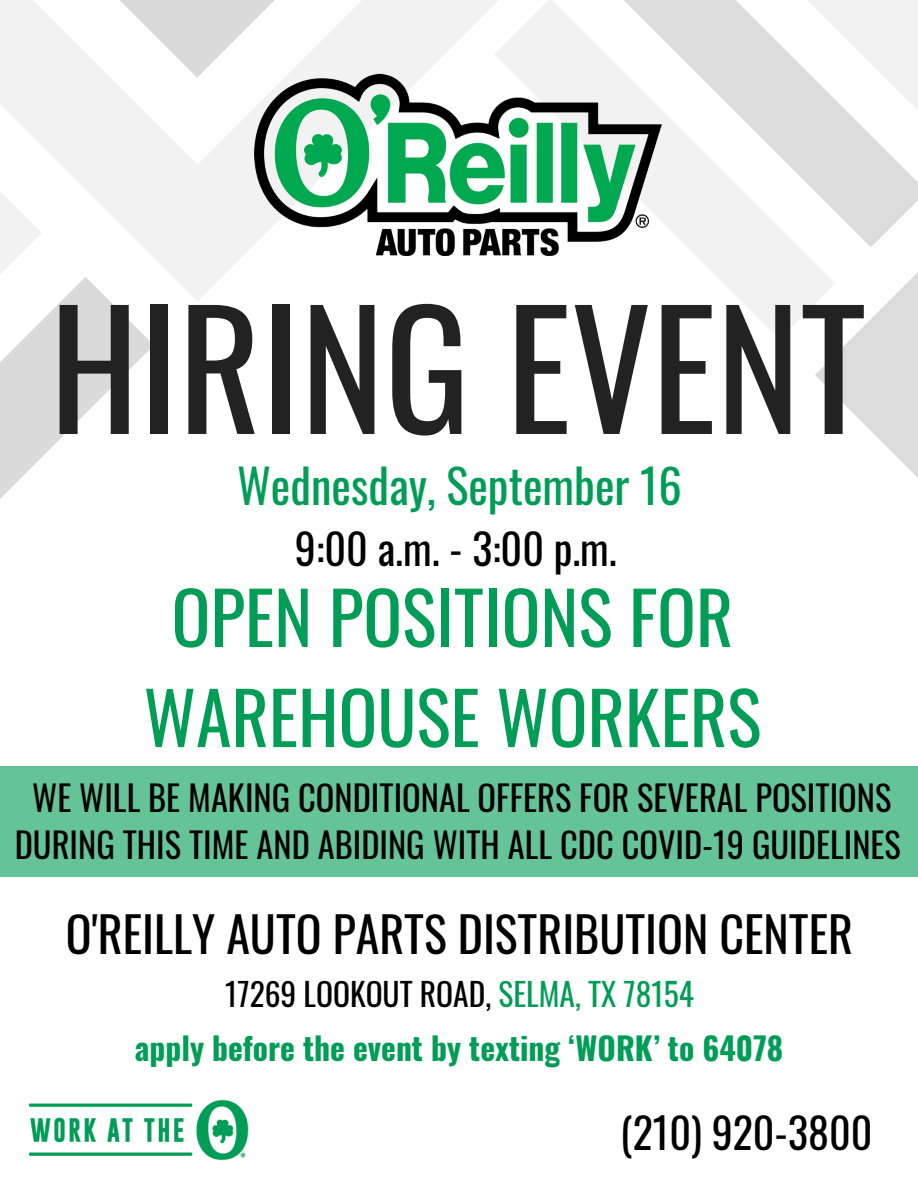
<style>
.page{position:relative;width:918px;height:1188px;background:#fff}
.page>*{position:absolute;margin:0;border:0;box-sizing:border-box;transform-origin:0 0}
.t1{font:159.3px "Oswald";color:#222}
.t2{font:72px/100.2px "Oswald";color:#009d56;text-align:center}
.t3{font:48px "Oswald";color:#000}
.t4{font:46.5px "Oswald";color:#009d56}
.t5{font:42px "Oswald";color:#000}
.t6{font:34.5px/47.2px "Oswald";color:#000;text-align:center}
.t7{font:700 31.5px "Oswald";color:#009d56}
.t8{font:31.5px "Oswald";color:#000}
.s1{color:#009d56}
</style>
<div class="page">
<svg style="left:815px;top:272px;width:103px;height:206px;fill:#dcdcdc"></svg>
<svg style="left:701px;top:247px;width:134px;height:92px;fill:#f2f2f2"></svg>
<svg style="left:701px;top:156px;width:217px;height:91px"></svg>
<svg style="left:701px;top:0;width:217px;height:156px"></svg>
<svg style="left:0;top:0;width:701px;height:301px"></svg>
<svg style="left:42px;top:277px;width:112px;height:180px;fill:#dadada"></svg>
<svg style="left:0;top:0;width:593px;height:78px"></svg>
<svg style="left:0;top:165px;width:42px;height:334px"></svg>
<img style="left:251px;top:53px;width:415px;height:214px">
<img style="left:28px;top:1099px;width:221px;height:62px">
<div style="left:0;top:766px;width:918px;height:111px;background:#65c398"></div>
<h1 class="t1" style="left:50px;top:244px;width:818px">HIRING EVENT</h1>
<h3 class="t4" style="left:237px;top:450px;width:446px">Wednesday, September 16</h3>
<p class="t5" style="left:295px;top:516px;width:323px">9:00 a.m. - 3:00 p.m.</p>
<h2 class="t2" style="left:144px;top:564px;width:619px">OPEN POSITIONS FOR<br>WAREHOUSE WORKERS</h2>
<p class="t6" style="left:15px;top:772px;width:888px">WE WILL BE MAKING CONDITIONAL OFFERS FOR SEVERAL POSITIONS<br>DURING THIS TIME AND ABIDING WITH ALL CDC COVID-19 GUIDELINES</p>
<h3 class="t3" style="left:66px;top:896px;width:789px">O'REILLY AUTO PARTS DISTRIBUTION CENTER</h3>
<p class="t8" style="left:225px;top:969px;width:471px">17269 LOOKOUT ROAD, <span class="s1">SELMA, TX 78154</span></p>
<p class="t7" style="left:135px;top:1024px;width:650px">apply before the event by texting ‘WORK’ to 64078</p>
<p class="t5" style="left:620px;top:1099px;width:254px">(210) 920-3800</p>
</div>
